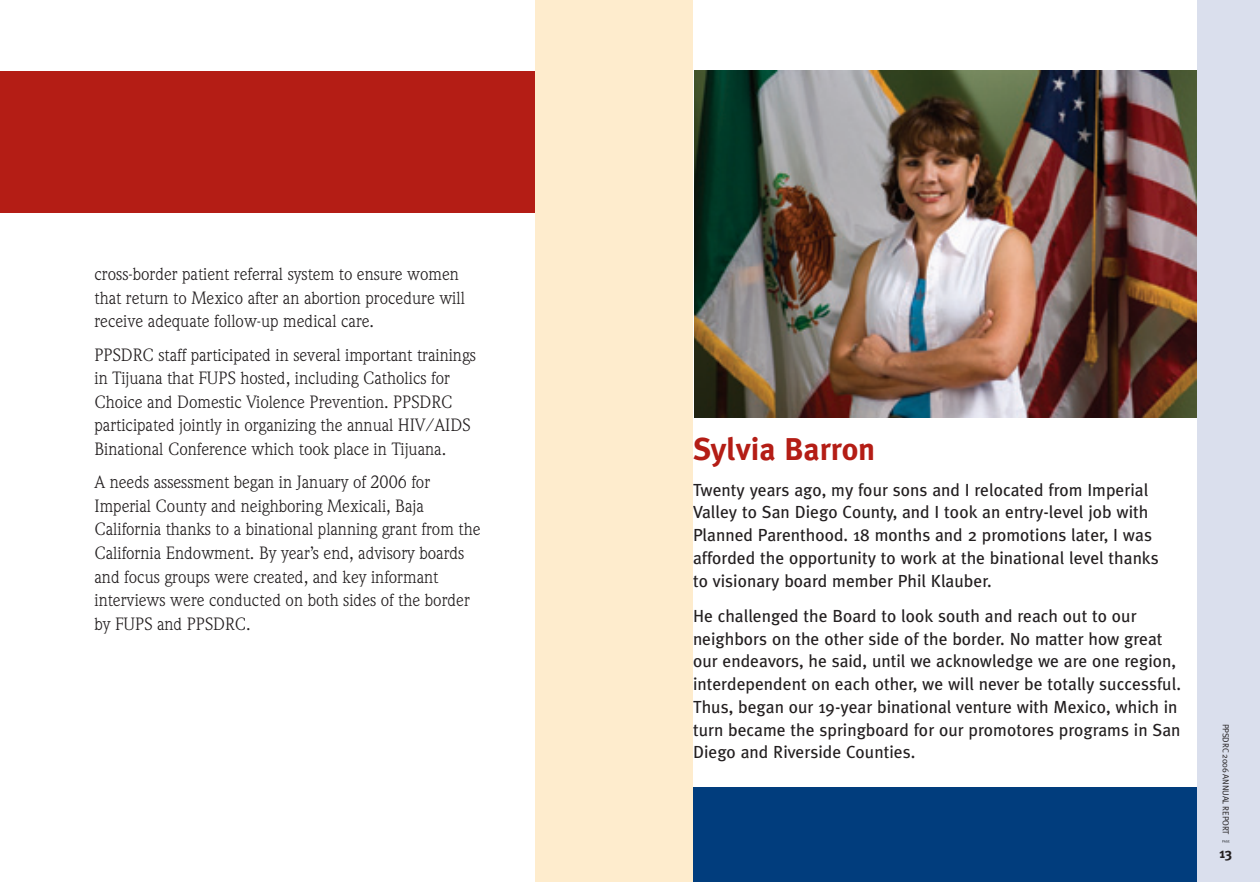
<style>
.page{position:relative;width:1260px;height:882px;background:#fff}
.page>*{position:absolute;margin:0;border:0;box-sizing:border-box;transform-origin:0 0}
.t1{font:700 31.5px "Meta Plus";color:#b41d15}
.t2{font:17.5px/23.6px "Weidemann";color:#231f20}
.t3{font:17.5px/22.8px "Meta Plus";color:#231f20}
.t4{font:700 14px "Meta Plus";color:#231f20}
.t5{font:8.75px "Meta Plus";letter-spacing:-.025em;color:#231f20}
</style>
<div class="page">
<div style="left:646px;top:0;width:614px;height:882px;background:#dadfed"></div>
<div style="left:646px;top:0;width:551px;height:882px;background:#fff"></div>
<div style="left:693px;top:788px;width:504px;height:94px;background:#013d7d"></div>
<div style="left:0;top:71px;width:630px;height:142px;background:#b41d15"></div>
<svg style="left:1222px;top:840px;width:8px;height:3px"></svg>
<img style="left:694px;top:71px;width:503px;height:346px">
<div style="left:536px;top:0;width:157px;height:882px;background:#feeccd"></div>
<p class="t2" style="left:94px;top:264px;width:372px">cross-border patient referral system to ensure women that return to Mexico after an abortion procedure will receive adequate follow-up medical care.</p>
<p class="t2" style="left:94px;top:344px;width:383px">PPSDRC staff participated in several important trainings in Tijuana that FUPS hosted, including Catholics for Choice and Domestic Violence Prevention. PPSDRC participated jointly in organizing the annual HIV/AIDS Binational Conference which took place in Tijuana.</p>
<p class="t2" style="left:94px;top:472px;width:388px">A needs assessment began in January of 2006 for Imperial County and neighboring Mexicali, Baja California thanks to a binational planning grant from the California Endowment. By year’s end, advisory boards and focus groups were created, and key informant interviews were conducted on both sides of the border by FUPS and PPSDRC.</p>
<h1 class="t1" style="left:693px;top:437px;width:184px">Sylvia Barron</h1>
<p class="t3" style="left:693px;top:479px;width:467px">Twenty years ago, my four sons and I relocated from Imperial Valley to San Diego County, and I took an entry-level job with Planned Parenthood. 18 months and 2 promotions later, I was afforded the opportunity to work at the binational level thanks to visionary board member Phil Klauber.</p>
<p class="t3" style="left:693px;top:606px;width:490px">He challenged the Board to look south and reach out to our neighbors on the other side of the border. No matter how great our endeavors, he said, until we acknowledge we are one region, interdependent on each other, we will never be totally successful.<br>Thus, began our 19-year binational venture with Mexico, which in turn became the springboard for our promotores programs in San Diego and Riverside Counties.</p>
<p class="t5" style="left:1229px;top:724px;width:112px;rotate:90deg">PPSDRC 2006 ANNUAL REPORT</p>
<p class="t4" style="left:1219px;top:848px;width:14px">13</p>
</div>
